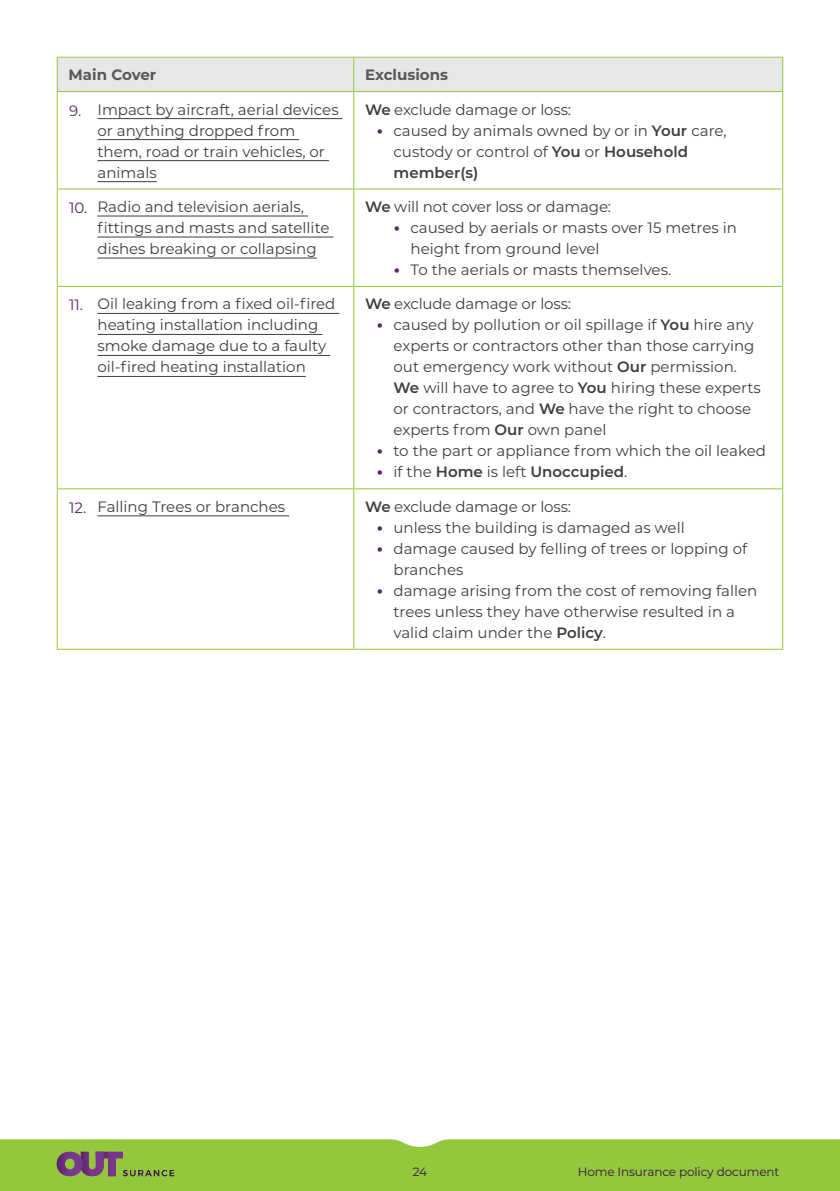
<style>
.page{position:relative;width:840px;height:1191px;background:#fff}
.page>*{position:absolute;margin:0;border:0;box-sizing:border-box;transform-origin:0 0}
.t1{font:15px/21px "Montserrat";color:#3e3e3f}
.t2{font:600 15px "Montserrat";color:#3e3e3f}
.Heading_6{font:700 15px "Montserrat";color:#57585a}
.t3{font:12px "Montserrat";letter-spacing:-.01em;color:#3c114b}
.s1{color:#582863}
.s2{font-weight:600}
.s3{font-weight:400}
</style>
<div class="page">
<div style="left:0;top:1139px;width:839px;height:52px;background:#94c83c"></div>
<svg style="left:57px;top:1151px;width:117px;height:25px"></svg>
<div style="left:58px;top:58px;width:723px;height:33px;background:#e6e7e9"></div>
<hr style="left:57px;top:57px;width:296px;height:1px;background:#94c83c">
<hr style="left:57px;top:58px;width:1px;height:33px;background:#94c83c">
<hr style="left:353px;top:57px;width:429px;height:1px;background:#94c83c">
<hr style="left:353px;top:58px;width:1px;height:33px;background:#94c83c">
<hr style="left:781px;top:58px;width:1px;height:33px;background:#94c83c">
<hr style="left:57px;top:91px;width:296px;height:1px;background:#94c83c">
<hr style="left:57px;top:92px;width:1px;height:96px;background:#94c83c">
<hr style="left:353px;top:91px;width:429px;height:1px;background:#94c83c">
<hr style="left:353px;top:92px;width:1px;height:96px;background:#94c83c">
<hr style="left:781px;top:92px;width:1px;height:96px;background:#94c83c">
<hr style="left:57px;top:188px;width:296px;height:1px;background:#94c83c">
<hr style="left:57px;top:189px;width:1px;height:97px;background:#94c83c">
<hr style="left:353px;top:188px;width:429px;height:1px;background:#94c83c">
<hr style="left:353px;top:189px;width:1px;height:97px;background:#94c83c">
<hr style="left:781px;top:189px;width:1px;height:97px;background:#94c83c">
<hr style="left:57px;top:286px;width:296px;height:1px;background:#94c83c">
<hr style="left:57px;top:287px;width:1px;height:201px;background:#94c83c">
<hr style="left:353px;top:286px;width:429px;height:1px;background:#94c83c">
<hr style="left:353px;top:287px;width:1px;height:201px;background:#94c83c">
<hr style="left:781px;top:287px;width:1px;height:201px;background:#94c83c">
<hr style="left:57px;top:488px;width:296px;height:1px;background:#94c83c">
<hr style="left:57px;top:489px;width:1px;height:160px;background:#94c83c">
<hr style="left:353px;top:488px;width:429px;height:1px;background:#94c83c">
<hr style="left:353px;top:489px;width:1px;height:160px;background:#94c83c">
<hr style="left:781px;top:489px;width:1px;height:160px;background:#94c83c">
<hr style="left:57px;top:649px;width:296px;height:1px;background:#94c83c">
<hr style="left:353px;top:649px;width:429px;height:1px;background:#94c83c">
<hr style="left:97px;top:118px;width:245px;height:1px;background:#3e3e3f">
<hr style="left:97px;top:139px;width:202px;height:1px;background:#3e3e3f">
<hr style="left:97px;top:160px;width:232px;height:1px;background:#3e3e3f">
<hr style="left:97px;top:181px;width:60px;height:1px;background:#3e3e3f">
<hr style="left:97px;top:215px;width:211px;height:1px;background:#3e3e3f">
<hr style="left:97px;top:236px;width:236px;height:1px;background:#3e3e3f">
<hr style="left:97px;top:257px;width:219px;height:1px;background:#3e3e3f">
<hr style="left:97px;top:313px;width:242px;height:1px;background:#3e3e3f">
<hr style="left:97px;top:334px;width:225px;height:1px;background:#3e3e3f">
<hr style="left:97px;top:355px;width:233px;height:1px;background:#3e3e3f">
<hr style="left:97px;top:376px;width:208px;height:1px;background:#3e3e3f">
<hr style="left:97px;top:515px;width:192px;height:1px;background:#3e3e3f">
<p class="Heading_6" style="left:69px;top:64px;width:89px">Main Cover</p>
<p class="Heading_6" style="left:365px;top:64px;width:84px">Exclusions</p>
<p class="t1" style="left:97px;top:98px;width:242px;text-indent:-28px"><span class="s1">9.</span> Impact by aircraft, aerial devices or anything dropped from them, road or train vehicles, or animals</p>
<p class="t1" style="left:365px;top:98px;width:207px"><span class="s2">We</span> exclude damage or loss:</p>
<p class="t1" style="left:393px;top:119px;width:334px">caused by animals owned by or in <span class="s2">Your</span> care, custody or control of <span class="s2">You</span> or <span class="s2">Household member(s)</span></p>
<p class="t1" style="left:97px;top:196px;width:233px;text-indent:-28px"><span class="s1">10.</span> Radio and television aerials, fittings and masts and satellite dishes breaking or collapsing</p>
<p class="t1" style="left:365px;top:196px;width:247px"><span class="s2">We</span> will not cover loss or damage:</p>
<p class="t1" style="left:410px;top:217px;width:328px">caused by aerials or masts over 15 metres in height from ground level</p>
<p class="t1" style="left:410px;top:259px;width:262px">To the aerials or masts themselves.</p>
<p class="t1" style="left:97px;top:293px;width:239px;text-indent:-28px"><span class="s1">11.</span> Oil leaking from a fixed oil-fired heating installation including smoke damage due to a faulty oil-fired heating installation</p>
<p class="t1" style="left:365px;top:293px;width:207px"><span class="s2">We</span> exclude damage or loss:</p>
<p class="t1" style="left:393px;top:314px;width:369px">caused by pollution or oil spillage if <span class="s2">You</span> hire any experts or contractors other than those carrying out emergency work without <span class="s2">Our</span> permission.<br><span class="s2">We</span> will have to agree to <span class="s2">You</span> hiring these experts or contractors, and <span class="s2">We</span> have the right to choose experts from <span class="s2">Our</span> own panel</p>
<p class="t1" style="left:393px;top:440px;width:374px">to the part or appliance from which the oil leaked</p>
<p class="t2" style="left:393px;top:461px;width:235px"><span class="s3">if the</span> Home <span class="s3">is left</span> Unoccupied<span class="s3">.</span></p>
<p class="t1" style="left:69px;top:495px;width:217px"><span class="s1">12.</span> Falling Trees or branches</p>
<p class="t1" style="left:365px;top:495px;width:207px"><span class="s2">We</span> exclude damage or loss:</p>
<p class="t1" style="left:393px;top:516px;width:292px">unless the building is damaged as well</p>
<p class="t1" style="left:393px;top:537px;width:355px">damage caused by felling of trees or lopping of branches</p>
<p class="t1" style="left:393px;top:579px;width:365px">damage arising from the cost of removing fallen trees unless they have otherwise resulted in a valid claim under the <span class="s2">Policy</span>.</p>
<p class="t3" style="left:412px;top:1163px;width:16px">24</p>
<p class="t3" style="left:577px;top:1163px;width:203px">Home Insurance policy document</p>
</div>
